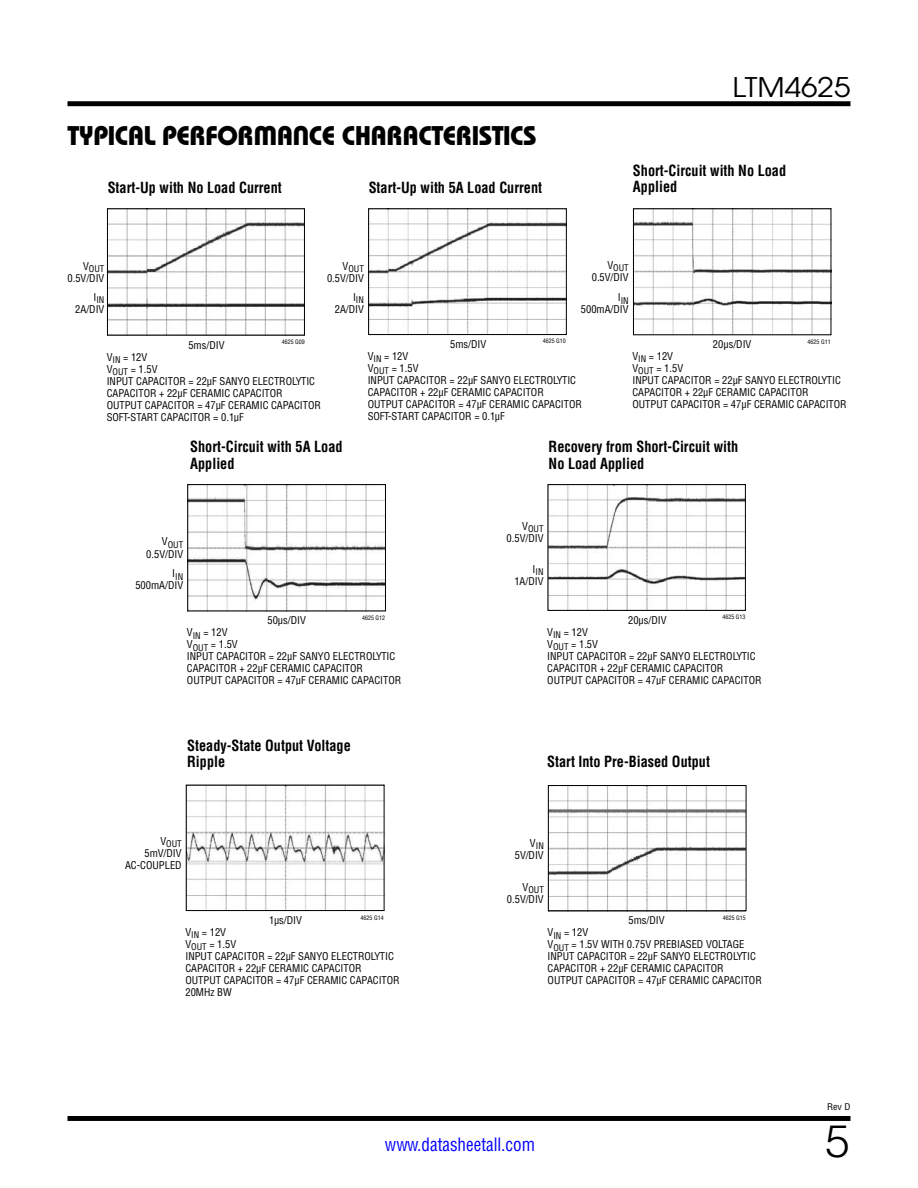
<style>
.page{position:relative;width:918px;height:1188px;background:#fff}
.page>*{position:absolute;margin:0;border:0;box-sizing:border-box;transform-origin:0 0}
.t1{font:300 45px "Helvetica";color:#000}
.t2{font:27px "Linear Bauhaus";letter-spacing:-.02em;color:#000}
.t3{font:27px "Avant Garde";color:#000;scale:1.1 1}
.t4{font:18px "Linear Helv Cond";color:#00f;scale:.95 1}
.t5{font:700 15px/16.5px "Linear Helv Cond";color:#000;scale:.95 1}
.t6{font:10.5px/12px "Linear Helv Cond";color:#000}
.t7{font:9px "Linear Helv Cond";color:#000}
.t8{font:9px "Linear Helv Cond";color:#000;scale:1.1 1}
.t9{font:6px "Linear Helv Cond";color:#000}
</style>
<div class="page">
<div style="left:68px;top:1116px;width:782px;height:5px;background:#000"></div>
<div style="left:68px;top:101px;width:782px;height:5px;background:#000"></div>
<img style="left:107px;top:211px;width:197px;height:125px">
<div style="left:107px;top:209px;width:198px;height:126px;border:1px solid #000"></div>
<img style="left:370px;top:211px;width:195px;height:122px">
<div style="left:368px;top:209px;width:199px;height:126px;border:1px solid #000"></div>
<img style="left:635px;top:211px;width:194px;height:122px">
<img style="left:190px;top:486px;width:194px;height:123px">
<div style="left:188px;top:484px;width:198px;height:127px;border:1px solid #000"></div>
<img style="left:188px;top:787px;width:194px;height:122px">
<div style="left:186px;top:785px;width:198px;height:126px;border:1px solid #000"></div>
<img style="left:550px;top:486px;width:194px;height:123px">
<div style="left:548px;top:484px;width:198px;height:127px;border:1px solid #000"></div>
<img style="left:550px;top:787px;width:194px;height:122px">
<div style="left:548px;top:785px;width:198px;height:126px;border:1px solid #000"></div>
<h2 class="t2" style="left:68px;top:119px;width:471px">TYPICAL PERFORMANCE CHARACTERISTICS</h2>
<h2 class="t3" style="left:732px;top:70px;width:109px">LTM4625</h2>
<h3 class="t5" style="left:633px;top:162px;width:163px">Short-Circuit with No Load</h3>
<h3 class="t5" style="left:108px;top:179px;width:185px">Start-Up with No Load Current</h3>
<p class="t7" style="left:83px;top:263px;width:23px"><sup>V</sup>OUT</p>
<p class="t6" style="left:68px;top:272px;width:38px">0.5V/DIV</p>
<p class="t7" style="left:94px;top:294px;width:12px"><sup>I</sup>IN</p>
<p class="t6" style="left:75px;top:303px;width:31px">2A/DIV</p>
<h3 class="t5" style="left:369px;top:179px;width:184px">Start-Up with 5A Load Current</h3>
<h3 class="t5" style="left:633px;top:178px;width:48px">Applied</h3>
<p class="t7" style="left:343px;top:263px;width:23px"><sup>V</sup>OUT</p>
<p class="t6" style="left:327px;top:272px;width:38px">0.5V/DIV</p>
<p class="t7" style="left:353px;top:294px;width:12px"><sup>I</sup>IN</p>
<p class="t6" style="left:335px;top:303px;width:31px">2A/DIV</p>
<p class="t7" style="left:607px;top:262px;width:23px"><sup>V</sup>OUT</p>
<p class="t6" style="left:592px;top:271px;width:38px">0.5V/DIV</p>
<p class="t7" style="left:618px;top:295px;width:12px"><sup>I</sup>IN</p>
<p class="t6" style="left:581px;top:304px;width:49px">500mA/DIV</p>
<p class="t9" style="left:282px;top:338px;width:25px">4625 G09</p>
<p class="t6" style="left:188px;top:339px;width:38px">5ms/DIV</p>
<p class="t6" style="left:107px;top:351px;width:216px">V<sub>IN</sub> = 12V<br>V<sub>OUT</sub> = 1.5V<br>INPUT CAPACITOR = 22µF SANYO ELECTROLYTIC<br>CAPACITOR + 22µF CERAMIC CAPACITOR<br>OUTPUT CAPACITOR = 47µF CERAMIC CAPACITOR<br>SOFT-START CAPACITOR = 0.1µF</p>
<p class="t6" style="left:450px;top:338px;width:38px">5ms/DIV</p>
<p class="t9" style="left:543px;top:337px;width:25px">4625 G10</p>
<p class="t6" style="left:368px;top:350px;width:216px">V<sub>IN</sub> = 12V<br>V<sub>OUT</sub> = 1.5V<br>INPUT CAPACITOR = 22µF SANYO ELECTROLYTIC<br>CAPACITOR + 22µF CERAMIC CAPACITOR<br>OUTPUT CAPACITOR = 47µF CERAMIC CAPACITOR<br>SOFT-START CAPACITOR = 0.1µF</p>
<p class="t6" style="left:713px;top:338px;width:40px">20µs/DIV</p>
<p class="t9" style="left:808px;top:338px;width:25px">4625 G11</p>
<p class="t6" style="left:632px;top:350px;width:216px">V<sub>IN</sub> = 12V<br>V<sub>OUT</sub> = 1.5V<br>INPUT CAPACITOR = 22µF SANYO ELECTROLYTIC<br>CAPACITOR + 22µF CERAMIC CAPACITOR<br>OUTPUT CAPACITOR = 47µF CERAMIC CAPACITOR</p>
<h3 class="t5" style="left:190px;top:438px;width:162px">Short-Circuit with 5A Load<br>Applied</h3>
<h3 class="t5" style="left:549px;top:438px;width:201px">Recovery from Short-Circuit with<br>No Load Applied</h3>
<p class="t7" style="left:162px;top:539px;width:23px"><sup>V</sup>OUT</p>
<p class="t6" style="left:146px;top:548px;width:38px">0.5V/DIV</p>
<p class="t7" style="left:522px;top:523px;width:23px"><sup>V</sup>OUT</p>
<p class="t6" style="left:507px;top:532px;width:38px">0.5V/DIV</p>
<p class="t7" style="left:172px;top:571px;width:12px"><sup>I</sup>IN</p>
<p class="t6" style="left:135px;top:579px;width:49px">500mA/DIV</p>
<p class="t7" style="left:533px;top:566px;width:12px"><sup>I</sup>IN</p>
<p class="t6" style="left:514px;top:575px;width:31px">1A/DIV</p>
<p class="t6" style="left:267px;top:614px;width:40px">50µs/DIV</p>
<p class="t9" style="left:362px;top:614px;width:25px">4625 G12</p>
<p class="t6" style="left:187px;top:626px;width:216px">V<sub>IN</sub> = 12V<br>V<sub>OUT</sub> = 1.5V<br>INPUT CAPACITOR = 22µF SANYO ELECTROLYTIC<br>CAPACITOR + 22µF CERAMIC CAPACITOR<br>OUTPUT CAPACITOR = 47µF CERAMIC CAPACITOR</p>
<p class="t6" style="left:628px;top:614px;width:40px">20µs/DIV</p>
<p class="t9" style="left:722px;top:613px;width:25px">4625 G13</p>
<p class="t6" style="left:547px;top:626px;width:216px">V<sub>IN</sub> = 12V<br>V<sub>OUT</sub> = 1.5V<br>INPUT CAPACITOR = 22µF SANYO ELECTROLYTIC<br>CAPACITOR + 22µF CERAMIC CAPACITOR<br>OUTPUT CAPACITOR = 47µF CERAMIC CAPACITOR</p>
<h3 class="t5" style="left:187px;top:737px;width:174px">Steady-State Output Voltage<br>Ripple</h3>
<h3 class="t5" style="left:547px;top:754px;width:173px">Start Into Pre-Biased Output</h3>
<p class="t7" style="left:160px;top:838px;width:23px"><sup>V</sup>OUT</p>
<p class="t6" style="left:125px;top:847px;width:58px;text-align:right">5mV/DIV<br>AC-COUPLED</p>
<p class="t7" style="left:530px;top:840px;width:15px"><sup>V</sup>IN</p>
<p class="t6" style="left:515px;top:849px;width:31px">5V/DIV</p>
<p class="t7" style="left:523px;top:885px;width:23px"><sup>V</sup>OUT</p>
<p class="t6" style="left:507px;top:893px;width:38px">0.5V/DIV</p>
<p class="t9" style="left:361px;top:914px;width:25px">4625 G14</p>
<p class="t6" style="left:269px;top:914px;width:34px">1µs/DIV</p>
<p class="t6" style="left:185px;top:926px;width:216px">V<sub>IN</sub> = 12V<br>V<sub>OUT</sub> = 1.5V<br>INPUT CAPACITOR = 22µF SANYO ELECTROLYTIC<br>CAPACITOR + 22µF CERAMIC CAPACITOR<br>OUTPUT CAPACITOR = 47µF CERAMIC CAPACITOR<br>20MHz BW</p>
<p class="t6" style="left:629px;top:915px;width:38px">5ms/DIV</p>
<p class="t9" style="left:723px;top:914px;width:25px">4625 G15</p>
<p class="t6" style="left:548px;top:927px;width:216px">V<sub>IN</sub> = 12V<br>V<sub>OUT</sub> = 1.5V WITH 0.75V PREBIASED VOLTAGE INPUT CAPACITOR = 22µF SANYO ELECTROLYTIC CAPACITOR + 22µF CERAMIC CAPACITOR OUTPUT CAPACITOR = 47µF CERAMIC CAPACITOR</p>
<h3 class="t4" style="left:385px;top:1133px;width:159px">www.datasheetall.com</h3>
<p class="t8" style="left:827px;top:1102px;width:23px">Rev D</p>
<h1 class="t1" style="left:825px;top:1113px;width:27px">5</h1>
</div>
